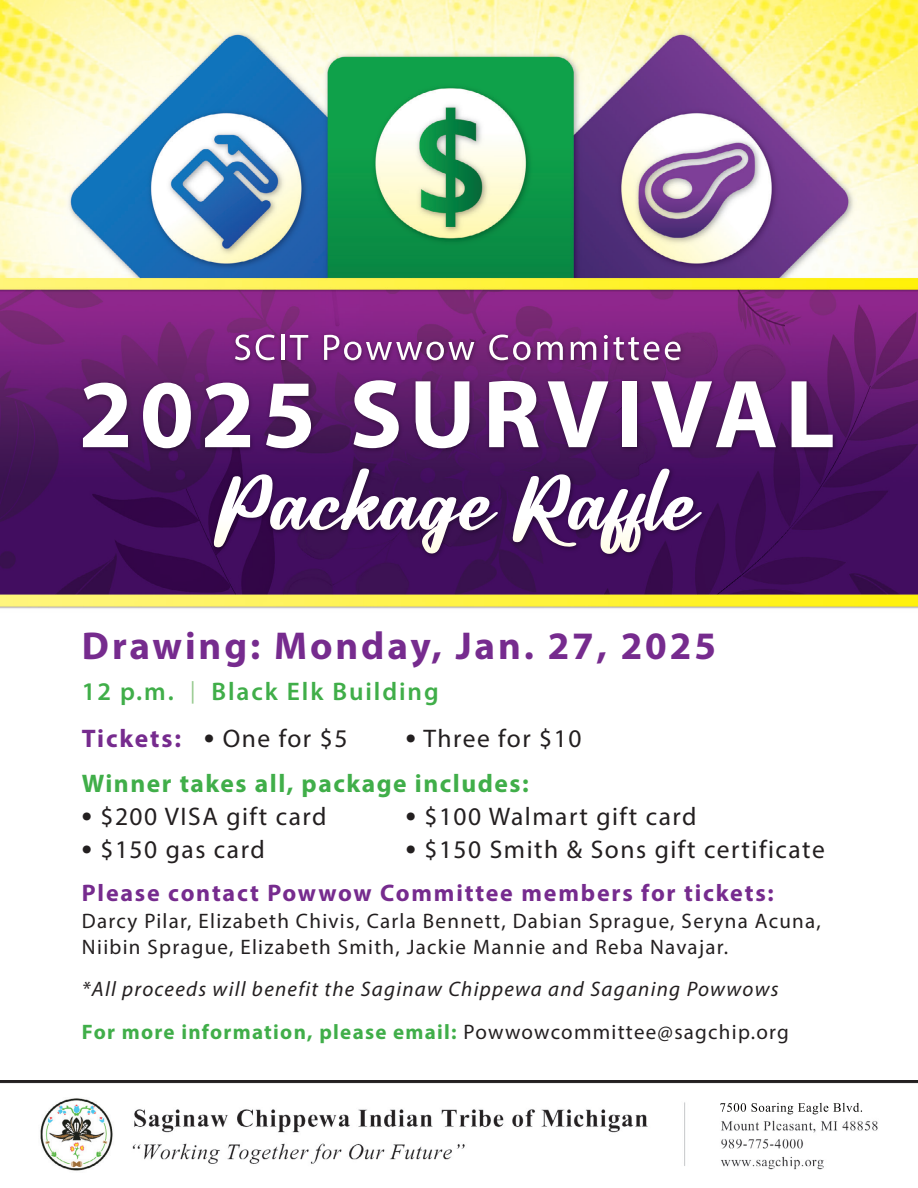
<style>
.page{position:relative;width:918px;height:1188px;background:#fff}
.page>*{position:absolute;margin:0;border:0;box-sizing:border-box;transform-origin:0 0}
.t1{font:700 39px "Myriad Pro";letter-spacing:.075em;color:#762b8e}
.t2{font:25.5px "Myriad Pro";letter-spacing:.06em;color:#231f20}
.t3{font:700 25.5px "Myriad Pro";letter-spacing:.06em;color:#40ae49}
.t4{font:600 25.5px "Myriad Pro";letter-spacing:.075em;color:#40ae49}
.t5{font:700 25.5px "Myriad Pro";letter-spacing:.075em;color:#762b8e}
.t6{font:700 24px "Myriad Pro";letter-spacing:.075em;color:#762b8e}
.t7{font:21px "Myriad Pro";letter-spacing:.06em;color:#231f20}
.t8{font:italic 21px "Myriad Pro";letter-spacing:.06em;color:#231f20}
.t9{font:700 21px "Myriad Pro";letter-spacing:.06em;color:#40ae49}
.s1{font-weight:400;font-size:22.5px;color:#95c98d}
.s2{font-family:"Adobe Garamond Pro";color:#231f20}
.s3{font-weight:400;color:#231f20}
.s4{font-family:"Adobe Garamond Pro";font-weight:700}
</style>
<div class="page">
<img style="left:0;top:0;width:918px;height:609px">
<img style="left:78px;top:375px;width:762px;height:81px">
<svg style="left:83px;top:383px;width:45px;height:64px"></svg>
<svg style="left:143px;top:383px;width:48px;height:65px"></svg>
<svg style="left:205px;top:383px;width:45px;height:64px"></svg>
<svg style="left:266px;top:384px;width:45px;height:64px"></svg>
<svg style="left:354px;top:380px;width:45px;height:68px"></svg>
<svg style="left:416px;top:381px;width:53px;height:67px"></svg>
<svg style="left:489px;top:381px;width:50px;height:66px"></svg>
<svg style="left:548px;top:381px;width:60px;height:66px"></svg>
<div style="left:622px;top:381px;width:15px;height:66px;background:#fff"></div>
<svg style="left:651px;top:381px;width:125px;height:66px"></svg>
<svg style="left:792px;top:381px;width:41px;height:66px"></svg>
<img style="left:209px;top:463px;width:500px;height:98px">
<svg style="left:214px;top:469px;width:197px;height:78px"></svg>
<svg style="left:513px;top:469px;width:150px;height:85px"></svg>
<img style="left:230px;top:329px;width:458px;height:38px">
<svg style="left:235px;top:335px;width:15px;height:25px"></svg>
<svg style="left:256px;top:335px;width:19px;height:25px"></svg>
<hr style="left:281px;top:335px;width:3px;height:25px;background:#fff">
<svg style="left:290px;top:335px;width:18px;height:25px"></svg>
<svg style="left:324px;top:335px;width:150px;height:25px"></svg>
<svg style="left:489px;top:335px;width:42px;height:25px"></svg>
<svg style="left:537px;top:342px;width:26px;height:18px"></svg>
<svg style="left:571px;top:342px;width:25px;height:18px"></svg>
<svg style="left:604px;top:335px;width:55px;height:25px"></svg>
<svg style="left:665px;top:342px;width:16px;height:18px"></svg>
<img style="left:0;top:1080px;width:918px;height:91px">
<p class="t1" style="left:82px;top:621px;width:636px">Drawing: Monday, Jan. 27, 2025</p>
<p class="t4" style="left:82px;top:675px;width:358px">12 p.m. <span class="s1">|</span> Black Elk Building</p>
<p class="t5" style="left:82px;top:722px;width:267px">Tickets: <span class="s2">•</span> <span class="s3">One for $5</span></p>
<p class="t2" style="left:406px;top:723px;width:177px"><span class="s4">•</span> Three for $10</p>
<p class="t3" style="left:82px;top:767px;width:448px">Winner takes all, package includes:</p>
<p class="t2" style="left:82px;top:801px;width:246px"><span class="s4">•</span> $200 VISA gift card</p>
<p class="t2" style="left:406px;top:801px;width:292px"><span class="s4">•</span> $100 Walmart gift card</p>
<p class="t2" style="left:82px;top:834px;width:184px"><span class="s4">•</span> $150 gas card</p>
<p class="t2" style="left:406px;top:834px;width:420px"><span class="s4">•</span> $150 Smith &amp; Sons gift certificate</p>
<p class="t6" style="left:82px;top:878px;width:693px">Please contact Powwow Committee members for tickets:</p>
<p class="t7" style="left:82px;top:908px;width:741px">Darcy Pilar, Elizabeth Chivis, Carla Bennett, Dabian Sprague, Seryna Acuna,</p>
<p class="t7" style="left:82px;top:934px;width:648px">Niibin Sprague, Elizabeth Smith, Jackie Mannie and Reba Navajar.</p>
<p class="t8" style="left:82px;top:976px;width:698px">*All proceeds will benefit the Saginaw Chippewa and Saganing Powwows</p>
<p class="t9" style="left:82px;top:1019px;width:708px">For more information, please email: <span class="s3">Powwowcommittee@sagchip.org</span></p>
</div>
